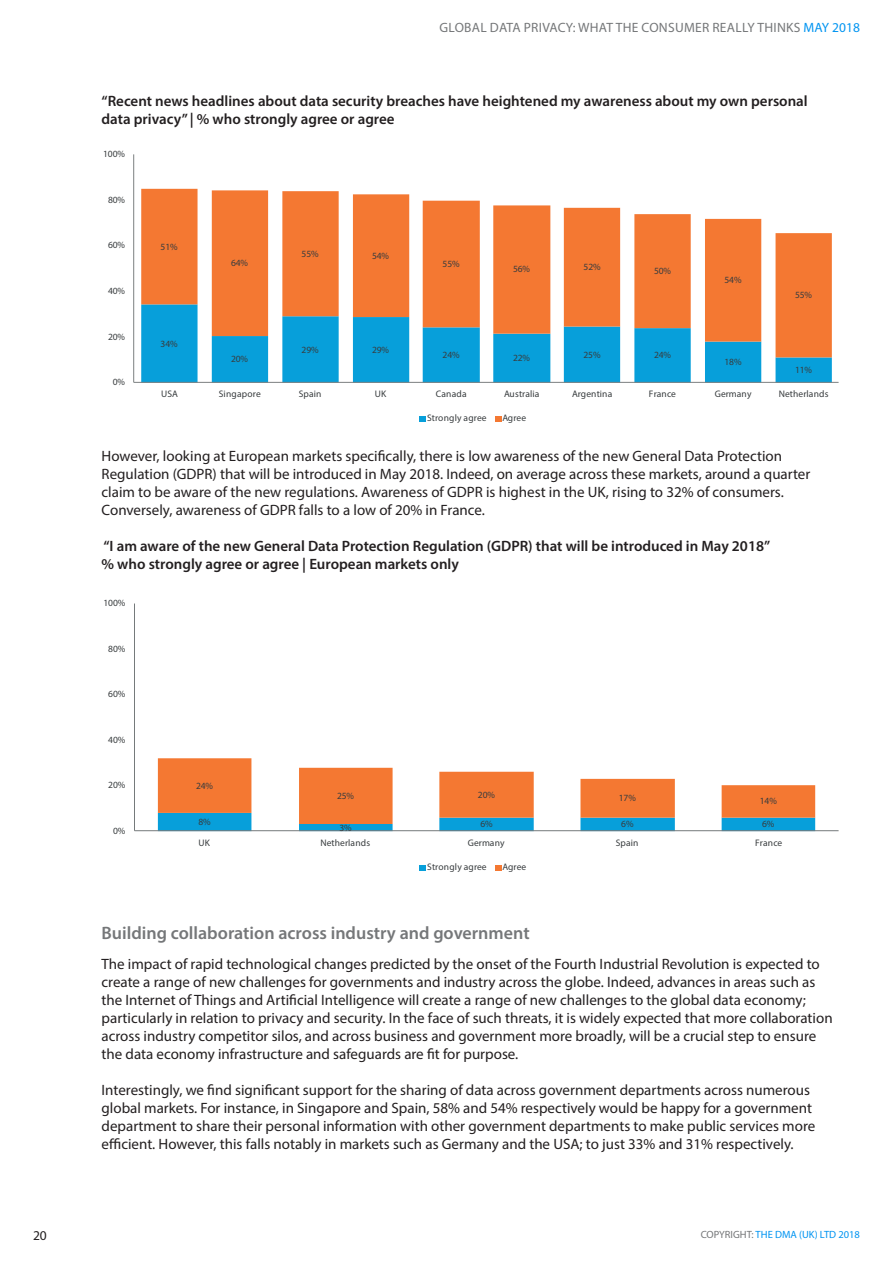
<style>
.page{position:relative;width:893px;height:1263px;background:#fff}
.page>*{position:absolute;margin:0;border:0;box-sizing:border-box;transform-origin:0 0}
.t1{font:600 18px "Myriad Pro";color:#757779}
.t2{font:15px/18px "Myriad Pro";color:#231f20}
.t3{font:600 15px/18px "Myriad Pro";color:#231f20}
.t4{font:13.5px "Myriad Pro";letter-spacing:.02em;color:#757779}
.t5{font:13.5px "Myriad Pro";color:#231f20}
.t6{font:10.5px "Myriad Pro";color:#0094f1}
.t7{font:9.45px "Myriad Pro";letter-spacing:.005em;color:#383c3e}
.s1{color:#0094f1}
.s2{color:#757779}
</style>
<div class="page">
<svg style="left:141px;top:357px;width:691px;height:25px;fill:#079fda"></svg>
<svg style="left:141px;top:189px;width:691px;height:168px;fill:#f47832"></svg>
<hr style="left:133px;top:154px;width:1px;height:228px;background:#7c8081">
<hr style="left:134px;top:382px;width:705px;height:1px;background:#7c8081">
<svg style="left:420px;top:416px;width:6px;height:5px"></svg>
<svg style="left:495px;top:416px;width:6px;height:5px"></svg>
<svg style="left:158px;top:758px;width:657px;height:72px"></svg>
<hr style="left:134px;top:603px;width:1px;height:228px;background:#757a7b">
<hr style="left:134px;top:830px;width:705px;height:1px;background:#757a7b">
<svg style="left:420px;top:865px;width:6px;height:6px"></svg>
<svg style="left:495px;top:865px;width:6px;height:6px"></svg>
<p class="t5" style="left:33px;top:1227px;width:15px">20</p>
<p class="t4" style="left:440px;top:20px;width:422px">GLOBAL DATA PRIVACY: WHAT THE CONSUMER REALLY THINKS <span class="s1">MAY 2018</span></p>
<p class="t3" style="left:102px;top:92px;width:708px">“Recent news headlines about data security breaches have heightened my awareness about my own personal data privacy” | % who strongly agree or agree</p>
<p class="t7" style="left:103px;top:148px;width:23px">100%</p>
<p class="t7" style="left:108px;top:194px;width:19px">80%</p>
<p class="t7" style="left:108px;top:239px;width:19px">60%</p>
<p class="t7" style="left:108px;top:285px;width:19px">40%</p>
<p class="t7" style="left:108px;top:331px;width:19px">20%</p>
<p class="t7" style="left:113px;top:376px;width:14px">0%</p>
<p class="t7" style="left:161px;top:241px;width:19px">51%</p>
<p class="t7" style="left:161px;top:338px;width:19px">34%</p>
<p class="t7" style="left:231px;top:257px;width:19px">64%</p>
<p class="t7" style="left:231px;top:353px;width:19px">20%</p>
<p class="t7" style="left:302px;top:248px;width:19px">55%</p>
<p class="t7" style="left:372px;top:250px;width:19px">54%</p>
<p class="t7" style="left:302px;top:344px;width:19px">29%</p>
<p class="t7" style="left:372px;top:344px;width:19px">29%</p>
<p class="t7" style="left:443px;top:258px;width:19px">55%</p>
<p class="t7" style="left:513px;top:263px;width:19px">56%</p>
<p class="t7" style="left:584px;top:261px;width:19px">52%</p>
<p class="t7" style="left:654px;top:265px;width:19px">50%</p>
<p class="t7" style="left:443px;top:349px;width:19px">24%</p>
<p class="t7" style="left:513px;top:352px;width:19px">22%</p>
<p class="t7" style="left:584px;top:348px;width:19px">25%</p>
<p class="t7" style="left:654px;top:349px;width:19px">24%</p>
<p class="t7" style="left:724px;top:274px;width:19px">54%</p>
<p class="t7" style="left:724px;top:356px;width:19px">18%</p>
<p class="t7" style="left:795px;top:289px;width:19px">55%</p>
<p class="t7" style="left:795px;top:364px;width:19px">11%</p>
<p class="t7" style="left:161px;top:388px;width:18px">USA</p>
<p class="t7" style="left:219px;top:388px;width:44px">Singapore</p>
<p class="t7" style="left:299px;top:388px;width:24px">Spain</p>
<p class="t7" style="left:375px;top:388px;width:13px">UK</p>
<p class="t7" style="left:436px;top:388px;width:32px">Canada</p>
<p class="t7" style="left:504px;top:388px;width:37px">Australia</p>
<p class="t7" style="left:572px;top:388px;width:42px">Argentina</p>
<p class="t7" style="left:649px;top:388px;width:28px">France</p>
<p class="t7" style="left:715px;top:388px;width:38px">Germany</p>
<p class="t7" style="left:779px;top:388px;width:51px">Netherlands</p>
<p class="t7" style="left:427px;top:412px;width:61px">Strongly agree</p>
<p class="t7" style="left:502px;top:412px;width:25px">Agree</p>
<p class="t2" style="left:102px;top:447px;width:710px">However, looking at European markets specifically, there is low awareness of the new General Data Protection Regulation (GDPR) that will be introduced in May 2018. Indeed, on average across these markets, around a quarter claim to be aware of the new regulations. Awareness of GDPR is highest in the UK, rising to 32% of consumers.<br>Conversely, awareness of GDPR falls to a low of 20% in France.</p>
<p class="t3" style="left:102px;top:536px;width:670px">“I am aware of the new General Data Protection Regulation (GDPR) that will be introduced in May 2018” % who strongly agree or agree | European markets only</p>
<p class="t7" style="left:103px;top:597px;width:23px">100%</p>
<p class="t7" style="left:108px;top:643px;width:19px">80%</p>
<p class="t7" style="left:108px;top:688px;width:19px">60%</p>
<p class="t7" style="left:108px;top:734px;width:19px">40%</p>
<p class="t7" style="left:108px;top:779px;width:19px">20%</p>
<p class="t7" style="left:113px;top:824px;width:14px">0%</p>
<p class="t7" style="left:196px;top:779px;width:19px">24%</p>
<p class="t7" style="left:198px;top:816px;width:14px">8%</p>
<p class="t7" style="left:337px;top:790px;width:19px">25%</p>
<p class="t7" style="left:478px;top:789px;width:19px">20%</p>
<p class="t7" style="left:619px;top:792px;width:19px">17%</p>
<p class="t7" style="left:760px;top:795px;width:19px">14%</p>
<p class="t7" style="left:339px;top:821px;width:14px">3%</p>
<p class="t7" style="left:480px;top:818px;width:14px">6%</p>
<p class="t7" style="left:621px;top:818px;width:14px">6%</p>
<p class="t7" style="left:762px;top:818px;width:14px">6%</p>
<p class="t7" style="left:199px;top:837px;width:13px">UK</p>
<p class="t7" style="left:320px;top:837px;width:51px">Netherlands</p>
<p class="t7" style="left:468px;top:837px;width:38px">Germany</p>
<p class="t7" style="left:616px;top:837px;width:24px">Spain</p>
<p class="t7" style="left:755px;top:837px;width:28px">France</p>
<p class="t7" style="left:427px;top:861px;width:61px">Strongly agree</p>
<p class="t7" style="left:502px;top:861px;width:25px">Agree</p>
<p class="t1" style="left:102px;top:922px;width:430px">Building collaboration across industry and government</p>
<p class="t2" style="left:102px;top:955px;width:733px">The impact of rapid technological changes predicted by the onset of the Fourth Industrial Revolution is expected to create a range of new challenges for governments and industry across the globe. Indeed, advances in areas such as the Internet of Things and Artificial Intelligence will create a range of new challenges to the global data economy; particularly in relation to privacy and security. In the face of such threats, it is widely expected that more collaboration across industry competitor silos, and across business and government more broadly, will be a crucial step to ensure the data economy infrastructure and safeguards are fit for purpose.</p>
<p class="t2" style="left:102px;top:1081px;width:715px">Interestingly, we find significant support for the sharing of data across government departments across numerous global markets. For instance, in Singapore and Spain, 58% and 54% respectively would be happy for a government department to share their personal information with other government departments to make public services more efficient. However, this falls notably in markets such as Germany and the USA; to just 33% and 31% respectively.</p>
<p class="t6" style="left:701px;top:1228px;width:161px"><span class="s2">COPYRIGHT:</span> THE DMA (UK) LTD 2018</p>
</div>
